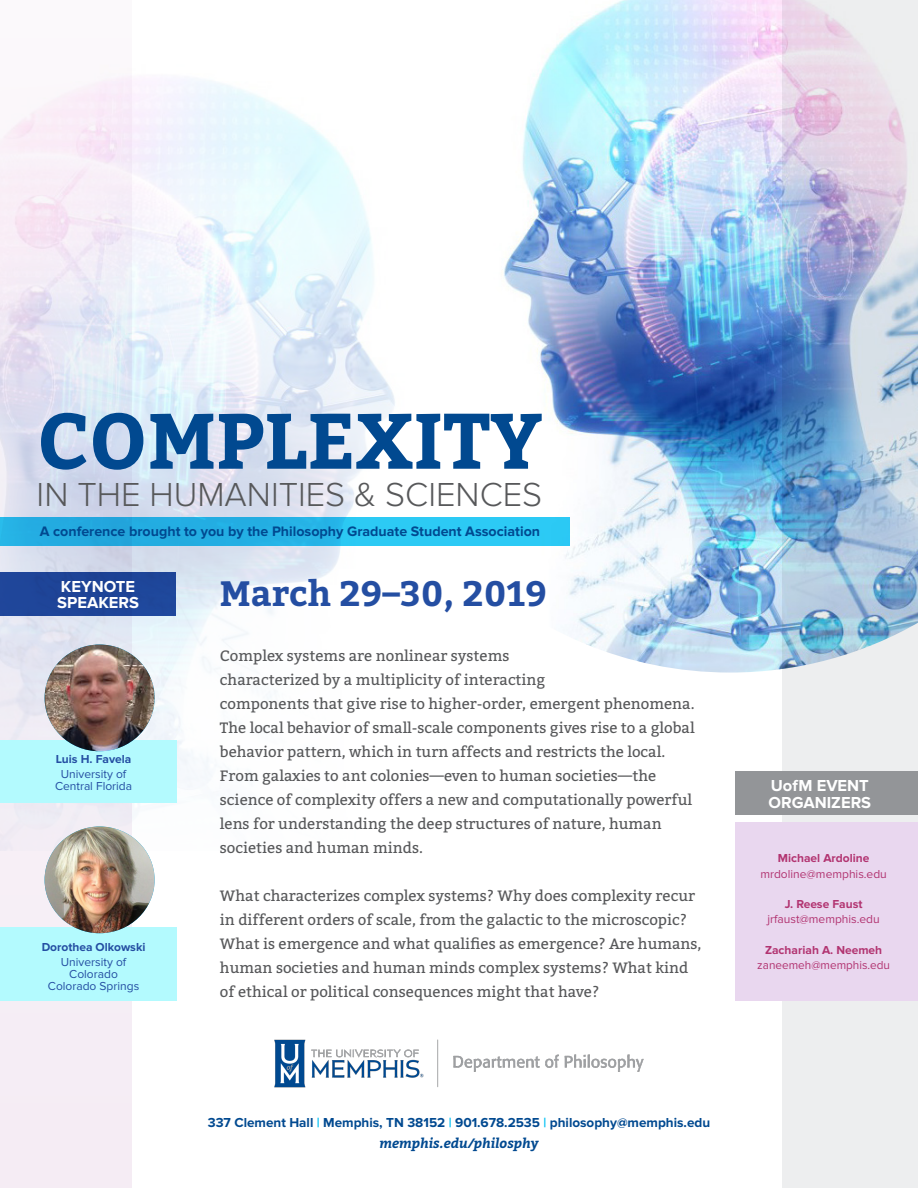
<style>
.page{position:relative;width:918px;height:1188px;background:#fff}
.page>*{position:absolute;margin:0;border:0;box-sizing:border-box;transform-origin:0 0}
.t1{font:700 78px "Bitter";color:#014990}
.t2{font:700 35.1px "Bitter";color:#244ea2}
.t3{font:300 34.5px "Proxima Nova";color:#57585a}
.t4{font:700 16.5px/17px "Proxima Nova";color:#fff}
.t5{font:15px/24px "Bitter";color:#57585a}
.t6{font:700 14.25px "Proxima Nova";color:#014990}
.t7{font:700 13.5px "Proxima Nova";color:#014990}
.t8{font:italic 700 13.5px "Bitter";color:#014990}
.t9{font:12px/12px "Proxima Nova";color:#244ea2;text-align:center}
.t10{font:12px "Proxima Nova";color:#b23471}
.t11{font:700 12px "Proxima Nova";color:#b23471}
.t12{font:700 12px "Proxima Nova";color:#244ea2}
.s1{color:#00c0f3}
</style>
<div class="page">
<img style="left:132px;top:79px;width:219px;height:724px">
<img style="left:351px;top:0;width:431px;height:673px">
<svg style="left:0;top:75px;width:132px;height:1113px;background:#ebe8f3"></svg>
<img style="left:782px;top:0;width:136px;height:1188px">
<div style="left:0;top:517px;width:569px;height:29px;background:linear-gradient(to right,#21a3db,#2dcff8)"></div>
<div style="left:0;top:572px;width:176px;height:44px;background:#1e4599"></div>
<div style="left:735px;top:771px;width:183px;height:43px;background:#939598"></div>
<div style="left:735px;top:822px;width:183px;height:179px;background:#e9d7ef"></div>
<div style="left:0;top:740px;width:176px;height:63px;background:#b3fafe"></div>
<div style="left:0;top:928px;width:176px;height:73px;background:#b3fafe"></div>
<img style="left:45px;top:645px;width:110px;height:106px">
<img style="left:45px;top:826px;width:110px;height:107px">
<img style="left:274px;top:1039px;width:370px;height:49px">
<p class="t1" style="left:37px;top:381px;width:507px">COMPLEXITY</p>
<p class="t3" style="left:37px;top:475px;width:507px">IN THE HUMANITIES &amp; SCIENCES</p>
<p class="t6" style="left:40px;top:523px;width:502px">A conference brought to you by the Philosophy Graduate Student Association</p>
<p class="t4" style="left:57px;top:578px;width:83px">KEYNOTE<br>SPEAKERS</p>
<p class="t12" style="left:56px;top:752px;width:77px">Luis H. Favela</p>
<p class="t9" style="left:55px;top:769px;width:79px">University of<br>Central Florida</p>
<p class="t12" style="left:42px;top:940px;width:105px">Dorothea Olkowski</p>
<p class="t9" style="left:48px;top:956px;width:93px">University of<br>Colorado<br>Colorado Springs</p>
<p class="t2" style="left:220px;top:567px;width:329px">March 29–30, 2019</p>
<p class="t5" style="left:220px;top:644px;width:476px">Complex systems are nonlinear systems<br>characterized by a multiplicity of interacting<br>components that give rise to higher-order, emergent phenomena.<br>The local behavior of small-scale components gives rise to a global behavior pattern, which in turn affects and restricts the local.<br>From galaxies to ant colonies—even to human societies—the science of complexity offers a new and computationally powerful lens for understanding the deep structures of nature, human societies and human minds.</p>
<p class="t5" style="left:220px;top:884px;width:483px">What characterizes complex systems? Why does complexity recur in different orders of scale, from the galactic to the microscopic?<br>What is emergence and what qualifies as emergence? Are humans, human societies and human minds complex systems? What kind of ethical or political consequences might that have?</p>
<p class="t7" style="left:208px;top:1115px;width:504px">337 Clement Hall <span class="s1">|</span> Memphis, TN 38152 <span class="s1">|</span> 901.678.2535 <span class="s1">|</span> philosophy@memphis.edu</p>
<p class="t8" style="left:379px;top:1133px;width:161px">memphis.edu/philosphy</p>
<p class="t4" style="left:771px;top:777px;width:100px">UofM EVENT</p>
<p class="t4" style="left:768px;top:794px;width:104px">ORGANIZERS</p>
<p class="t11" style="left:778px;top:852px;width:93px">Michael Ardoline</p>
<p class="t10" style="left:760px;top:867px;width:128px">mrdoline@memphis.edu</p>
<p class="t11" style="left:785px;top:897px;width:79px">J. Reese Faust</p>
<p class="t10" style="left:767px;top:913px;width:114px">jrfaust@memphis.edu</p>
<p class="t11" style="left:765px;top:943px;width:119px">Zachariah A. Neemeh</p>
<p class="t10" style="left:757px;top:958px;width:134px">zaneemeh@memphis.edu</p>
</div>
